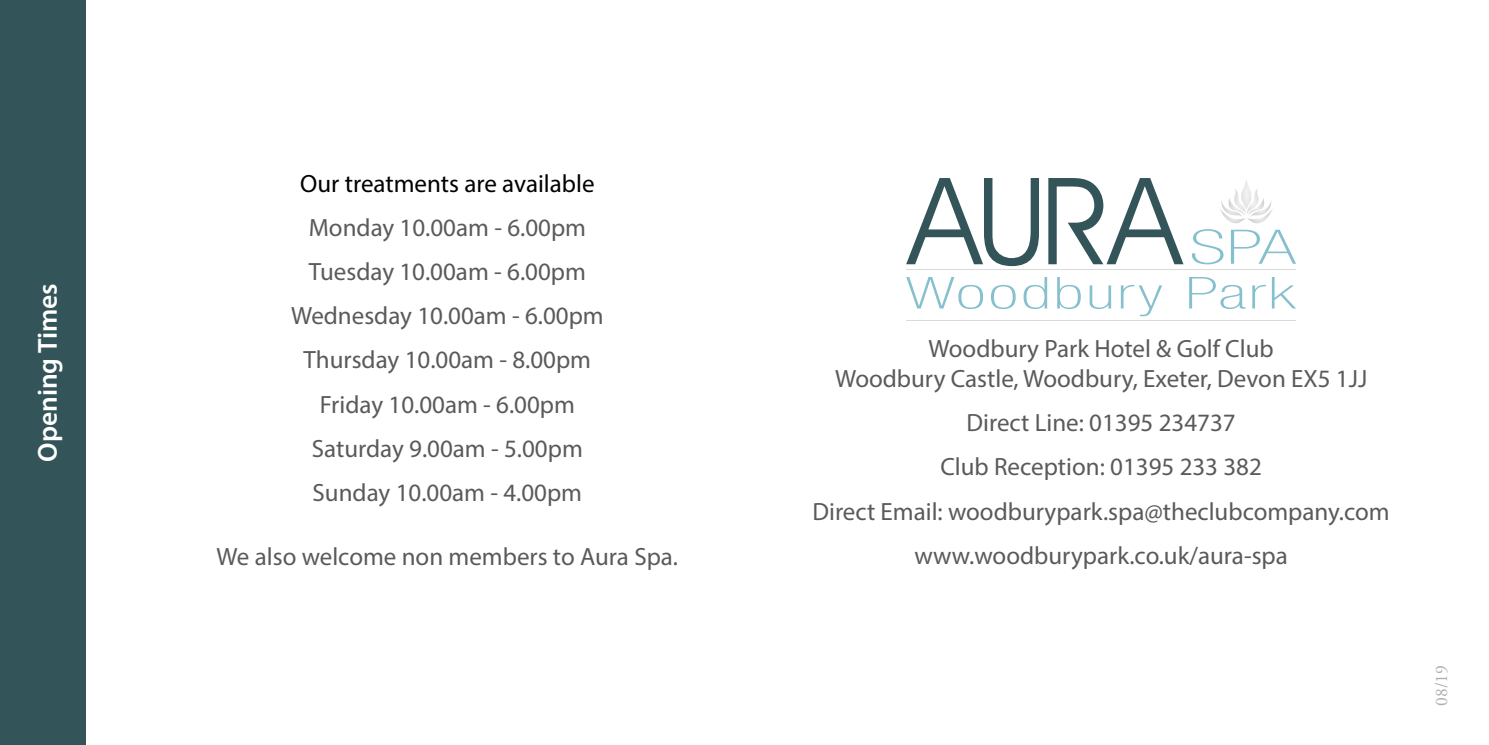
<style>
.page{position:relative;width:1489px;height:745px;background:#fff}
.page>*{position:absolute;margin:0;border:0;box-sizing:border-box;transform-origin:0 0}
.t1{font:600 27.5px "Myriad Pro";color:#fff}
.t2{font:25px/44.2px "Myriad Pro";color:#5a5a5a;text-align:center}
.t3{font:25px "Myriad Pro";color:#000}
.t4{font:17.5px "Adobe Garamond Pro";color:#aeaeae}
</style>
<div class="page">
<svg style="left:1220px;top:180px;width:52px;height:43px"></svg>
<svg style="left:1192px;top:229px;width:31px;height:35px"></svg>
<svg style="left:1230px;top:229px;width:65px;height:34px"></svg>
<svg style="left:906px;top:178px;width:132px;height:88px"></svg>
<svg style="left:1048px;top:178px;width:135px;height:86px"></svg>
<svg style="left:906px;top:277px;width:77px;height:32px"></svg>
<svg style="left:991px;top:285px;width:24px;height:24px"></svg>
<svg style="left:1023px;top:277px;width:24px;height:32px"></svg>
<svg style="left:1057px;top:277px;width:23px;height:32px"></svg>
<svg style="left:1089px;top:285px;width:22px;height:24px"></svg>
<svg style="left:1120px;top:285px;width:42px;height:31px"></svg>
<svg style="left:1189px;top:277px;width:56px;height:32px"></svg>
<svg style="left:1252px;top:285px;width:13px;height:23px"></svg>
<svg style="left:1271px;top:277px;width:24px;height:31px"></svg>
<hr style="left:906px;top:269px;width:389px;height:1px;background:#dadada">
<hr style="left:906px;top:320px;width:389px;height:1px;background:#dadada">
<div style="left:0;top:0;width:85px;height:744px;background:#33555a"></div>
<p class="t1" style="left:30px;top:461px;width:180px;rotate:-90deg">Opening Times</p>
<p class="t3" style="left:300px;top:167px;width:296px">Our treatments are available</p>
<p class="t2" style="left:291px;top:205px;width:314px">Monday 10.00am - 6.00pm<br>Tuesday 10.00am - 6.00pm<br>Wednesday 10.00am - 6.00pm<br>Thursday 10.00am - 8.00pm<br>Friday 10.00am - 6.00pm<br>Saturday 9.00am - 5.00pm<br>Sunday 10.00am - 4.00pm</p>
<p class="t2" style="left:217px;top:534px;width:463px">We also welcome non members to Aura Spa.</p>
<p class="t2" style="left:835px;top:333px;width:533px;line-height:30px">Woodbury Park Hotel &amp; Golf Club<br>Woodbury Castle, Woodbury, Exeter, Devon EX5 1JJ</p>
<p class="t2" style="left:812px;top:400px;width:578px">Direct Line: 01395 234737<br>Club Reception: 01395 233 382<br>Direct Email: woodburypark.spa@theclubcompany.com www.woodburypark.co.uk/aura-spa</p>
<p class="t4" style="left:1430px;top:705px;width:42px;rotate:-90deg">08/19</p>
</div>
